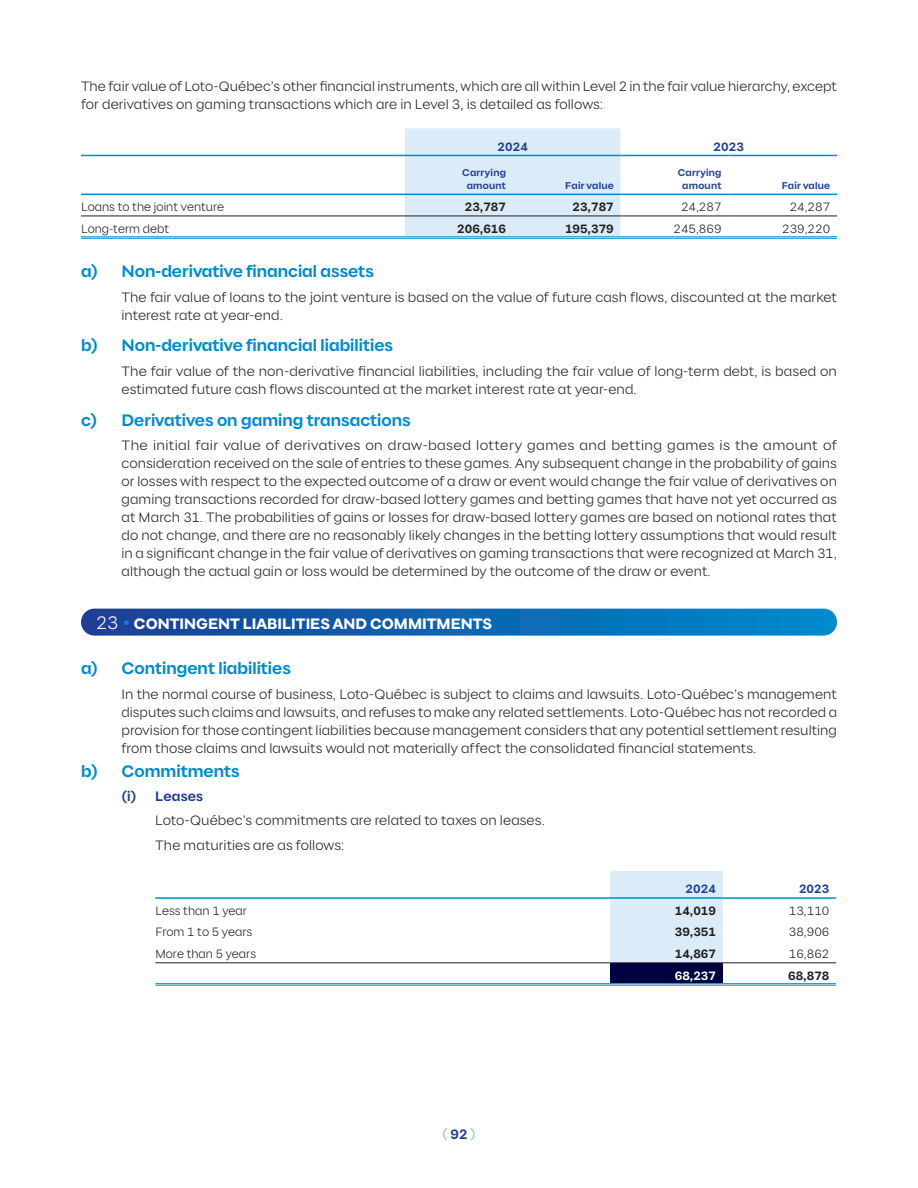
<style>
.page{position:relative;width:918px;height:1188px;background:#fff}
.page>*{position:absolute;margin:0;border:0;box-sizing:border-box;transform-origin:0 0}
.Soustitre_niveau1_-_Notes{font:600 16.5px "Loto Qc";color:#008ccf}
.Texte_courant_-_Notes{font:600 16.5px "Loto Qc";color:#008ccf}
.Sous-titre_dégradé{font:700 15px "Loto Qc";color:#fff}
.Texte_courant_-_Notes-2{font:300 13.5px/18px "Loto Qc";letter-spacing:.005em;color:#231f20}
.Soustitre_niveau2_-_Notes{font:600 13.5px "Loto Qc";letter-spacing:.01em;color:#203e96}
.t1{font:13.5px "Loto Qc";color:#8fc3e9}
.Texte_-_Tableau{font:300 12px "Loto Qc";color:#231f20}
.Chiffre_-_Tableau{font:600 12px "Loto Qc";color:#231f20}
.Chiffre_-_Tableau-2{font:300 12px "Loto Qc";color:#231f20}
.Titre_-_Centré{font:600 12px "Loto Qc";letter-spacing:.01em;color:#203e96}
.Titre_-_Tableau_droit{font:600 12px "Loto Qc";letter-spacing:.01em;color:#203e96}
.Chiffre_-_Tableau-3{font:600 12px "Loto Qc";color:#fff}
.Soustitre_-_Tableau{font:600 9.75px/13.5px "Loto Qc";letter-spacing:.025em;color:#203e96;text-align:center}
.s1{font-weight:300;font-size:18px}
.s2{font-weight:600;font-size:18px;color:#008ccf}
.s3{font-weight:600;color:#203e96}
</style>
<div class="page">
<div style="left:405px;top:128px;width:216px;height:108px;background:#dbebf8"></div>
<hr style="left:405px;top:216px;width:108px;height:1px;background:#231f20">
<hr style="left:513px;top:216px;width:108px;height:1px;background:#231f20">
<hr style="left:621px;top:216px;width:107px;height:1px;background:#231f20">
<hr style="left:728px;top:216px;width:109px;height:1px;background:#231f20">
<hr style="left:81px;top:216px;width:324px;height:1px;background:#231f20">
<hr style="left:81px;top:155px;width:324px;height:1px;background:#008ccf">
<hr style="left:405px;top:155px;width:108px;height:1px;background:#008ccf">
<hr style="left:513px;top:155px;width:108px;height:1px;background:#008ccf">
<hr style="left:621px;top:155px;width:107px;height:1px;background:#008ccf">
<hr style="left:728px;top:155px;width:109px;height:1px;background:#008ccf">
<hr style="left:81px;top:194px;width:324px;height:1px;background:#008ccf">
<hr style="left:405px;top:194px;width:108px;height:1px;background:#008ccf">
<hr style="left:513px;top:194px;width:108px;height:1px;background:#008ccf">
<hr style="left:621px;top:194px;width:107px;height:1px;background:#008ccf">
<hr style="left:728px;top:194px;width:109px;height:1px;background:#008ccf">
<hr style="left:81px;top:236px;width:324px;height:1px;background:#008ccf">
<hr style="left:81px;top:238px;width:324px;height:1px;background:#008ccf">
<hr style="left:405px;top:236px;width:108px;height:1px;background:#008ccf">
<hr style="left:405px;top:238px;width:108px;height:1px;background:#008ccf">
<hr style="left:513px;top:236px;width:108px;height:1px;background:#008ccf">
<hr style="left:513px;top:238px;width:108px;height:1px;background:#008ccf">
<hr style="left:621px;top:236px;width:107px;height:1px;background:#008ccf">
<hr style="left:621px;top:238px;width:107px;height:1px;background:#008ccf">
<hr style="left:728px;top:236px;width:109px;height:1px;background:#008ccf">
<hr style="left:728px;top:238px;width:109px;height:1px;background:#008ccf">
<div style="left:81px;top:609px;width:756px;height:27px;background:linear-gradient(to right,#1d3e95,#008bcd);border-radius:14px"></div>
<div style="left:610px;top:871px;width:113px;height:92px;background:#dbebf8"></div>
<div style="left:610px;top:963px;width:113px;height:21px;background:#02003e"></div>
<hr style="left:155px;top:897px;width:455px;height:2px;background:#008ccf">
<hr style="left:610px;top:897px;width:113px;height:2px;background:#008ccf">
<hr style="left:723px;top:897px;width:113px;height:2px;background:#008ccf">
<hr style="left:155px;top:983px;width:455px;height:1px;background:#008ccf">
<hr style="left:155px;top:985px;width:455px;height:1px;background:#008ccf">
<hr style="left:610px;top:983px;width:113px;height:1px;background:#008ccf">
<hr style="left:610px;top:985px;width:113px;height:1px;background:#008ccf">
<hr style="left:723px;top:983px;width:113px;height:1px;background:#008ccf">
<hr style="left:723px;top:985px;width:113px;height:1px;background:#008ccf">
<hr style="left:155px;top:963px;width:455px;height:1px;background:#231f20">
<hr style="left:610px;top:963px;width:113px;height:1px;background:#231f20">
<hr style="left:723px;top:963px;width:113px;height:1px;background:#231f20">
<p class="Texte_courant_-_Notes-2" style="left:81px;top:77px;width:758px">The fair value of Loto-Québec’s other financial instruments, which are all within Level 2 in the fair value hierarchy, except for derivatives on gaming transactions which are in Level 3, is detailed as follows:</p>
<p class="Titre_-_Centré" style="left:498px;top:139px;width:32px">2024</p>
<p class="Titre_-_Centré" style="left:714px;top:139px;width:32px">2023</p>
<p class="Soustitre_-_Tableau" style="left:462px;top:165px;width:45px">Carrying amount</p>
<p class="Soustitre_-_Tableau" style="left:678px;top:165px;width:45px">Carrying amount</p>
<p class="Soustitre_-_Tableau" style="left:565px;top:179px;width:50px">Fair value</p>
<p class="Soustitre_-_Tableau" style="left:782px;top:179px;width:50px">Fair value</p>
<p class="Texte_-_Tableau" style="left:81px;top:200px;width:145px">Loans to the joint venture</p>
<p class="Chiffre_-_Tableau" style="left:465px;top:200px;width:43px">23,787</p>
<p class="Chiffre_-_Tableau" style="left:573px;top:200px;width:43px">23,787</p>
<p class="Chiffre_-_Tableau-2" style="left:681px;top:200px;width:42px">24,287</p>
<p class="Chiffre_-_Tableau-2" style="left:790px;top:200px;width:42px">24,287</p>
<p class="Texte_-_Tableau" style="left:81px;top:221px;width:90px">Long-term debt</p>
<p class="Chiffre_-_Tableau" style="left:457px;top:221px;width:50px">206,616</p>
<p class="Chiffre_-_Tableau" style="left:565px;top:221px;width:50px">195,379</p>
<p class="Chiffre_-_Tableau-2" style="left:674px;top:221px;width:50px">245,869</p>
<p class="Chiffre_-_Tableau-2" style="left:782px;top:221px;width:50px">239,220</p>
<p class="Soustitre_niveau1_-_Notes" style="left:81px;top:261px;width:294px">a) Non-derivative financial assets</p>
<p class="Texte_courant_-_Notes-2" style="left:122px;top:288px;width:717px">The fair value of loans to the joint venture is based on the value of future cash flows, discounted at the market interest rate at year-end.</p>
<p class="Soustitre_niveau1_-_Notes" style="left:81px;top:336px;width:313px">b) Non-derivative financial liabilities</p>
<p class="Texte_courant_-_Notes-2" style="left:122px;top:362px;width:717px">The fair value of the non-derivative financial liabilities, including the fair value of long-term debt, is based on estimated future cash flows discounted at the market interest rate at year-end.</p>
<p class="Soustitre_niveau1_-_Notes" style="left:81px;top:410px;width:331px">c) Derivatives on gaming transactions</p>
<p class="Texte_courant_-_Notes-2" style="left:122px;top:436px;width:717px;text-align:justify">The initial fair value of derivatives on draw-based lottery games and betting games is the amount of consideration received on the sale of entries to these games. Any subsequent change in the probability of gains or losses with respect to the expected outcome of a draw or event would change the fair value of derivatives on gaming transactions recorded for draw-based lottery games and betting games that have not yet occurred as at March 31. The probabilities of gains or losses for draw-based lottery games are based on notional rates that do not change, and there are no reasonably likely changes in the betting lottery assumptions that would result in a significant change in the fair value of derivatives on gaming transactions that were recognized at March 31, although the actual gain or loss would be determined by the outcome of the draw or event.</p>
<p class="Sous-titre_dégradé" style="left:96px;top:614px;width:398px"><span class="s1">23</span> <span class="s2">•</span> CONTINGENT LIABILITIES AND COMMITMENTS</p>
<p class="Soustitre_niveau1_-_Notes" style="left:81px;top:658px;width:211px">a) Contingent liabilities</p>
<p class="Texte_courant_-_Notes-2" style="left:122px;top:685px;width:717px;text-align:justify">In the normal course of business, Loto-Québec is subject to claims and lawsuits. Loto-Québec’s management disputes such claims and lawsuits, and refuses to make any related settlements. Loto-Québec has not recorded a provision for those contingent liabilities because management considers that any potential settlement resulting from those claims and lawsuits would not materially affect the consolidated financial statements.</p>
<p class="Texte_courant_-_Notes" style="left:81px;top:762px;width:160px">b) Commitments</p>
<p class="Soustitre_niveau2_-_Notes" style="left:122px;top:788px;width:83px">(i) Leases</p>
<p class="Texte_courant_-_Notes-2" style="left:155px;top:811px;width:391px">Loto-Québec’s commitments are related to taxes on leases.</p>
<p class="Texte_courant_-_Notes-2" style="left:155px;top:836px;width:191px">The maturities are as follows:</p>
<p class="Titre_-_Tableau_droit" style="left:685px;top:882px;width:32px">2024</p>
<p class="Titre_-_Tableau_droit" style="left:799px;top:882px;width:32px">2023</p>
<p class="Texte_-_Tableau" style="left:155px;top:903px;width:93px">Less than 1 year</p>
<p class="Chiffre_-_Tableau" style="left:675px;top:903px;width:43px">14,019</p>
<p class="Chiffre_-_Tableau-2" style="left:789px;top:903px;width:42px">13,110</p>
<p class="Texte_-_Tableau" style="left:155px;top:925px;width:98px">From 1 to 5 years</p>
<p class="Chiffre_-_Tableau" style="left:675px;top:925px;width:43px">39,351</p>
<p class="Chiffre_-_Tableau-2" style="left:789px;top:925px;width:42px">38,906</p>
<p class="Texte_-_Tableau" style="left:155px;top:947px;width:102px">More than 5 years</p>
<p class="Chiffre_-_Tableau" style="left:675px;top:946px;width:43px">14,867</p>
<p class="Chiffre_-_Tableau-2" style="left:789px;top:947px;width:42px">16,862</p>
<p class="Chiffre_-_Tableau-3" style="left:675px;top:968px;width:43px">68,237</p>
<p class="Chiffre_-_Tableau" style="left:788px;top:968px;width:43px">68,878</p>
<p class="t1" style="left:442px;top:1126px;width:35px">(<span class="s3">92</span>)</p>
</div>
